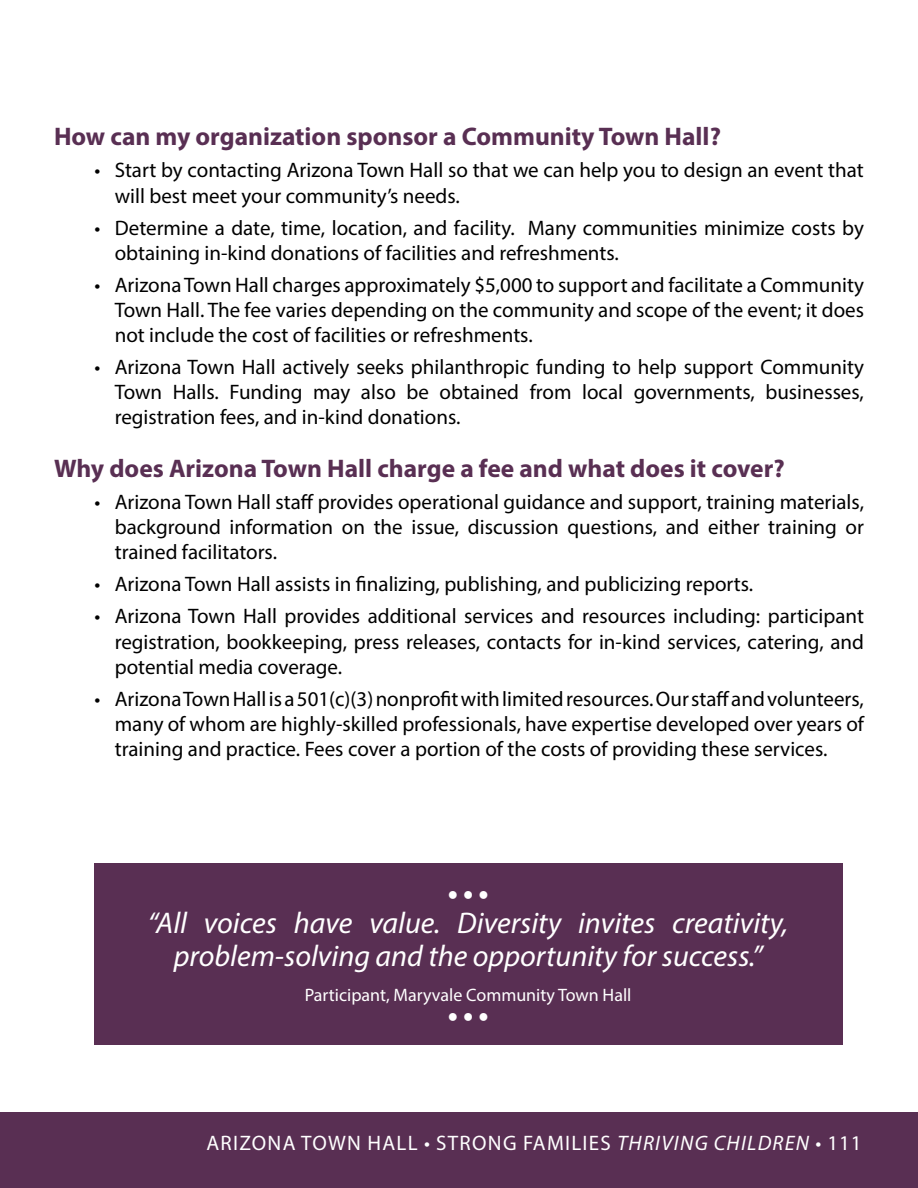
<style>
.page{position:relative;width:918px;height:1188px;background:#fff}
.page>*{position:absolute;margin:0;border:0;box-sizing:border-box;transform-origin:0 0}
.t1{font:italic 30px/33px "Myriad Pro";color:#fff;text-align:center}
.t2{font:700 25.5px "Myriad Pro";color:#592f53}
.t3{font:21px/25.2px "Myriad Pro";color:#000;text-align:justify}
.t4{font:21px "Myriad Pro";letter-spacing:.06em;color:#fff}
.t5{font:18px "Myriad Pro";color:#fff}
.t6{font:18px "Times New Roman";color:#fff}
.s1{font-style:italic}
</style>
<div class="page">
<div style="left:0;top:1112px;width:918px;height:76px;background:#592f53"></div>
<div style="left:94px;top:863px;width:748px;height:182px;background:#592f53"></div>
<p class="t2" style="left:54px;top:120px;width:669px">How can my organization sponsor a Community Town Hall?</p>
<p class="t3" style="left:115px;top:157px;width:751px;text-indent:-20px">• Start by contacting Arizona Town Hall so that we can help you to design an event that will best meet your community’s needs.</p>
<p class="t3" style="left:115px;top:215px;width:751px;text-indent:-20px">• Determine a date, time, location, and facility. Many communities minimize costs by obtaining in-kind donations of facilities and refreshments.</p>
<p class="t3" style="left:115px;top:272px;width:751px;text-indent:-20px">• Arizona Town Hall charges approximately $5,000 to support and facilitate a Community Town Hall. The fee varies depending on the community and scope of the event; it does not include the cost of facilities or refreshments.</p>
<p class="t3" style="left:115px;top:354px;width:751px;text-indent:-20px">• Arizona Town Hall actively seeks philanthropic funding to help support Community Town Halls. Funding may also be obtained from local governments, businesses, registration fees, and in-kind donations.</p>
<p class="t2" style="left:54px;top:452px;width:732px">Why does Arizona Town Hall charge a fee and what does it cover?</p>
<p class="t3" style="left:115px;top:489px;width:751px;text-indent:-20px">• Arizona Town Hall staff provides operational guidance and support, training materials, background information on the issue, discussion questions, and either training or trained facilitators.</p>
<p class="t3" style="left:94px;top:571px;width:660px">• Arizona Town Hall assists in finalizing, publishing, and publicizing reports.</p>
<p class="t3" style="left:115px;top:603px;width:751px;text-indent:-20px">• Arizona Town Hall provides additional services and resources including: participant registration, bookkeeping, press releases, contacts for in-kind services, catering, and potential media coverage.</p>
<p class="t3" style="left:115px;top:686px;width:751px;text-indent:-20px">• Arizona Town Hall is a 501(c)(3) nonprofit with limited resources. Our staff and volunteers, many of whom are highly-skilled professionals, have expertise developed over years of training and practice. Fees cover a portion of the costs of providing these services.</p>
<p class="t6" style="left:447px;top:881px;width:43px">● ● ●</p>
<h1 class="t1" style="left:148px;top:906px;width:642px">“All voices have value. Diversity invites creativity, problem-solving and the opportunity for success.”</h1>
<p class="t5" style="left:305px;top:984px;width:328px">Participant, Maryvale Community Town Hall</p>
<p class="t6" style="left:447px;top:1004px;width:43px">● ● ●</p>
<p class="t4" style="left:207px;top:1130px;width:657px">ARIZONA TOWN HALL • STRONG FAMILIES <span class="s1">THRIVING CHILDREN</span> • 111</p>
</div>
